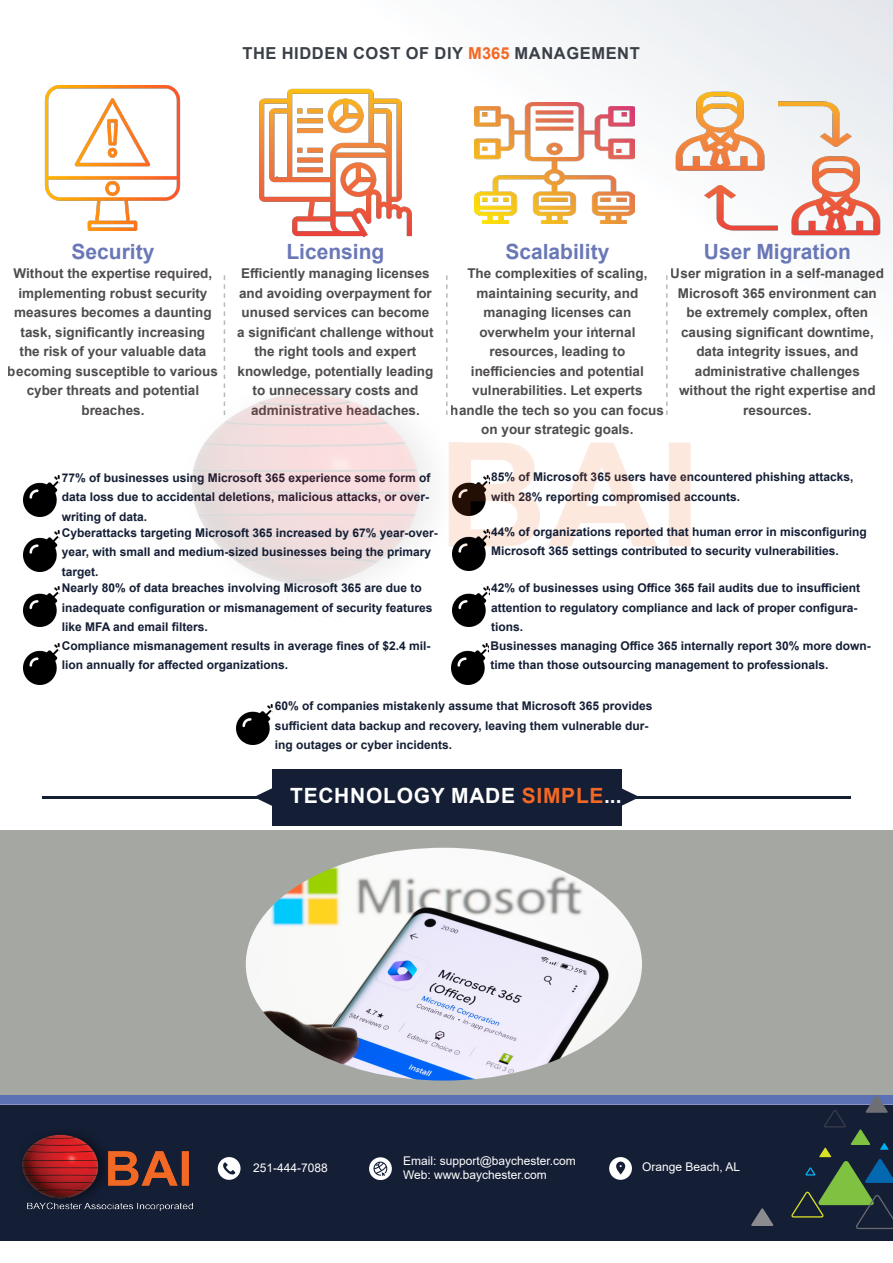
<style>
.page{position:relative;width:893px;height:1263px;background:#fff}
.page>*{position:absolute;margin:0;border:0;box-sizing:border-box;transform-origin:0 0}
.t1{font:700 21px "Arial";color:#4456a5}
.t2{font:700 21px "Arial";letter-spacing:.035em;color:#fff}
.Subheading{font:700 16.5px "Arial";letter-spacing:.035em;color:#3a4047}
.t3{font:700 13.5px/19.5px "Arial";color:#231f20;text-align:center}
._10_13_Reg_Righta{font:700 12px/19.5px "Arial";color:#141e35}
.AddreetText_Ragular{font:12px "Arial";color:#fff}
.s1{color:#f36824}
</style>
<div class="page">
<div style="left:272px;top:769px;width:349px;height:57px;background:#141e35"></div>
<hr style="left:43px;top:796px;width:229px;height:2px;background:#141e35">
<svg style="left:254px;top:788px;width:18px;height:18px"></svg>
<hr style="left:621px;top:796px;width:229px;height:2px;background:#141e35">
<svg style="left:621px;top:788px;width:19px;height:18px"></svg>
<svg style="left:224px;top:275px;width:1px;height:95px"></svg>
<svg style="left:446px;top:275px;width:2px;height:95px"></svg>
<div style="left:0;top:1105px;width:893px;height:136px;background:#141e35"></div>
<svg style="left:0;top:1095px;width:893px;height:134px"></svg>
<img style="left:20px;top:1128px;width:173px;height:83px">
<img style="left:23px;top:476px;width:37px;height:40px">
<img style="left:236px;top:704px;width:37px;height:41px">
<div style="left:0;top:830px;width:893px;height:265px;background:#a5a8a2"></div>
<img style="left:192px;top:374px;width:499px;height:242px">
<img style="left:44px;top:86px;width:137px;height:145px">
<img style="left:475px;top:103px;width:159px;height:120px">
<img style="left:259px;top:88px;width:153px;height:150px">
<svg style="left:666px;top:275px;width:1px;height:140px"></svg>
<img style="left:670px;top:87px;width:216px;height:149px">
<img style="left:23px;top:531px;width:37px;height:40px">
<img style="left:453px;top:530px;width:36px;height:40px">
<img style="left:23px;top:586px;width:37px;height:41px">
<img style="left:453px;top:586px;width:36px;height:41px">
<img style="left:23px;top:644px;width:37px;height:40px">
<img style="left:452px;top:644px;width:36px;height:40px">
<img style="left:246px;top:848px;width:396px;height:232px">
<p class="Subheading" style="left:242px;top:41px;width:399px">THE HIDDEN COST OF DIY <span class="s1">M365</span> MANAGEMENT</p>
<h1 class="t1" style="left:72px;top:237px;width:84px">Security</h1>
<p class="t3" style="left:8px;top:264px;width:212px">Without the expertise required, implementing robust security measures becomes a daunting task, significantly increasing<br>the risk of your valuable data becoming susceptible to various cyber threats and potential breaches.</p>
<h1 class="t1" style="left:286px;top:237px;width:100px">Licensing</h1>
<p class="t3" style="left:237px;top:264px;width:198px">Efficiently managing licenses and avoiding overpayment for unused services can become a significant challenge without the right tools and expert knowledge, potentially leading to unnecessary costs and administrative headaches.</p>
<h1 class="t1" style="left:505px;top:237px;width:105px">Scalability</h1>
<p class="t3" style="left:451px;top:264px;width:215px">The complexities of scaling, maintaining security, and managing licenses can overwhelm your internal resources, leading to inefficiencies and potential vulnerabilities. Let experts handle the tech so you can focus on your strategic goals.</p>
<h1 class="t1" style="left:704px;top:237px;width:149px">User Migration</h1>
<p class="t3" style="left:671px;top:264px;width:215px">User migration in a self-managed<br>Microsoft 365 environment can be extremely complex, often causing significant downtime, data integrity issues, and administrative challenges without the right expertise and resources.</p>
<p class="_10_13_Reg_Righta" style="left:62px;top:468px;width:370px;text-align:justify">77% of businesses using Microsoft 365 experience some form of data loss due to accidental deletions, malicious attacks, or over&shy;writing of data.</p>
<p class="_10_13_Reg_Righta" style="left:491px;top:467px;width:364px">85% of Microsoft 365 users have encountered phishing attacks, with 28% reporting compromised accounts.</p>
<p class="_10_13_Reg_Righta" style="left:62px;top:523px;width:378px">Cyberattacks targeting Microsoft 365 increased by 67% year-over&shy;year, with small and medium-sized businesses being the primary target.</p>
<p class="_10_13_Reg_Righta" style="left:491px;top:522px;width:377px">44% of organizations reported that human error in misconfiguring<br>Microsoft 365 settings contributed to security vulnerabilities.</p>
<p class="_10_13_Reg_Righta" style="left:62px;top:578px;width:372px">Nearly 80% of data breaches involving Microsoft 365 are due to inadequate configuration or mismanagement of security features like MFA and email filters.</p>
<p class="_10_13_Reg_Righta" style="left:491px;top:578px;width:370px">42% of businesses using Office 365 fail audits due to insufficient attention to regulatory compliance and lack of proper configura&shy;tions.</p>
<p class="_10_13_Reg_Righta" style="left:62px;top:636px;width:370px">Compliance mismanagement results in average fines of $2.4 mil&shy;lion annually for affected organizations.</p>
<p class="_10_13_Reg_Righta" style="left:490px;top:636px;width:382px">Businesses managing Office 365 internally report 30% more down&shy;time than those outsourcing management to professionals.</p>
<p class="_10_13_Reg_Righta" style="left:275px;top:696px;width:379px">60% of companies mistakenly assume that Microsoft 365 provides sufficient data backup and recovery, leaving them vulnerable dur&shy;ing outages or cyber incidents.</p>
<p class="t2" style="left:290px;top:781px;width:333px">TECHNOLOGY MADE <span class="s1">SIMPLE</span>...</p>
<p class="AddreetText_Ragular" style="left:403px;top:1153px;width:174px">Email: support@baychester.com</p>
<p class="AddreetText_Ragular" style="left:403px;top:1166px;width:145px">Web: www.baychester.com</p>
<p class="AddreetText_Ragular" style="left:253px;top:1160px;width:76px">251-444-7088</p>
<p class="AddreetText_Ragular" style="left:642px;top:1158px;width:100px">Orange Beach, AL</p>
</div>
